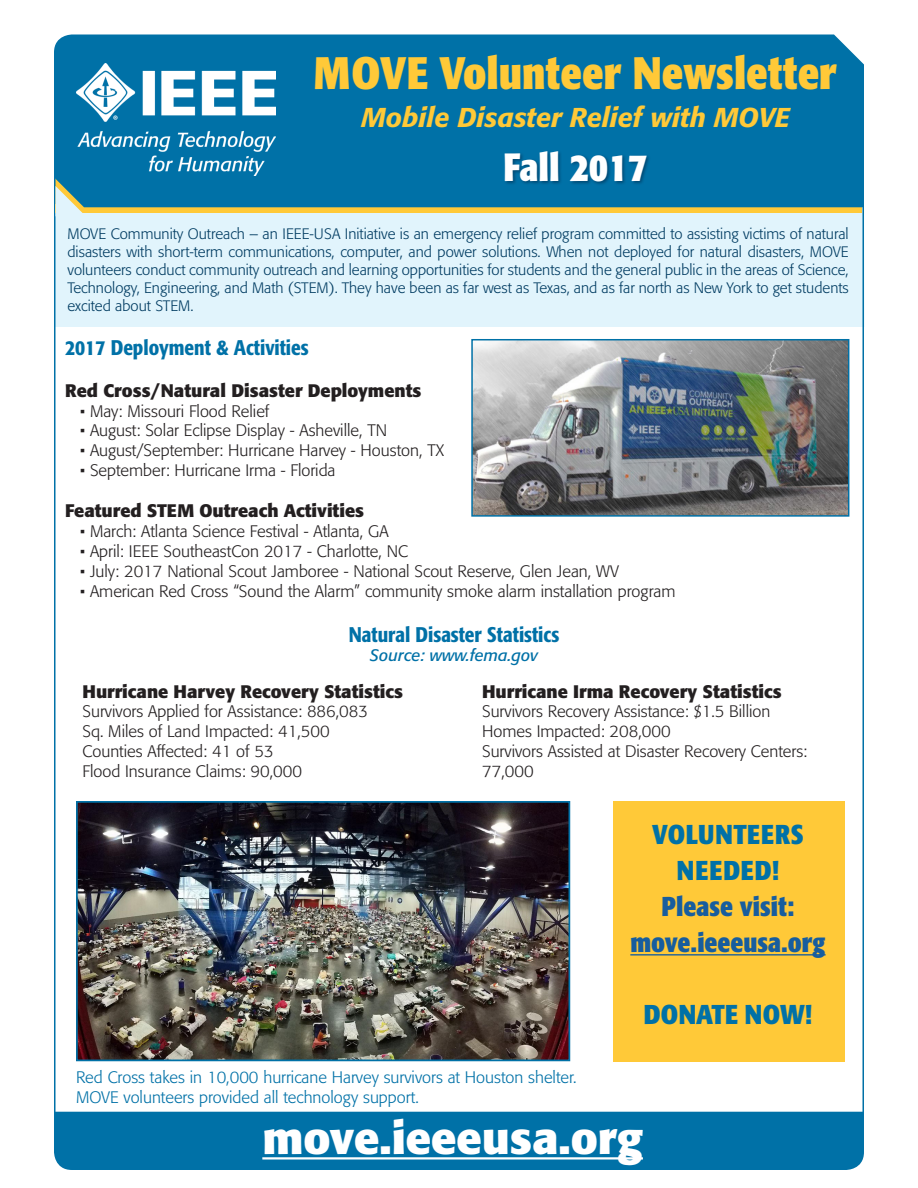
<style>
.page{position:relative;width:918px;height:1188px;background:#fff}
.page>*{position:absolute;margin:0;border:0;box-sizing:border-box;transform-origin:0 0}
.t1{font:700 condensed 45px "Formata";color:#ffc938}
.t2{font:700 45px "Formata";color:#fff}
.t3{font:700 condensed 39px "Formata";color:#fff}
.t4{font:italic 500 27px "Formata";color:#ffc938}
.t5{font:700 condensed 27px/36px "Formata";color:#175d9e;text-align:center}
.t6{font:700 condensed 27px "Formata";letter-spacing:.02em;color:#0071a7}
.t7{font:500 condensed 21px "Formata";color:#0071a7}
.t8{font:700 18px "Formata";color:#231f20}
.t9{font:300 16.5px/19.8px "Formata";color:#231f20}
.t10{font:300 16.5px/19.8px "Formata";color:#0071a7}
.t11{font:italic 16.5px "Formata";color:#0071a7}
.t12{font:300 15px/18px "Formata";color:#003b61;text-align:justify}
</style>
<div class="page">
<div style="left:54px;top:208px;width:810px;height:119px;background:#e1f4fc"></div>
<svg style="left:98px;top:207px;width:764px;height:6px;background:#f2c43d"></svg>
<svg style="left:54px;top:207px;width:44px;height:10px"></svg>
<div style="left:54px;top:34px;width:810px;height:173px;background:#0071a7"></div>
<div style="left:504px;top:150px;width:147px;height:36px;background:#003b61;opacity:.75"></div>
<img style="left:76px;top:63px;width:199px;height:112px">
<div style="left:613px;top:801px;width:232px;height:260px;background:#ffc938"></div>
<hr style="left:630px;top:954px;width:196px;height:2px;background:#175d9e">
<img style="left:474px;top:342px;width:372px;height:172px">
<div style="left:471px;top:339px;width:378px;height:178px;border:2px solid #0071a7"></div>
<img style="left:79px;top:804px;width:488px;height:254px">
<div style="left:76px;top:801px;width:494px;height:260px;border:2px solid #0071a7"></div>
<div style="left:54px;top:1112px;width:810px;height:58px;background:#0071a7"></div>
<hr style="left:262px;top:1157px;width:381px;height:3px;background:#fff">
<p class="t1" style="left:314px;top:46px;width:525px">MOVE Volunteer Newsletter</p>
<p class="t4" style="left:361px;top:101px;width:430px">Mobile Disaster Relief with MOVE</p>
<p class="t3" style="left:504px;top:143px;width:145px">Fall 2017</p>
<p class="t12" style="left:68px;top:225px;width:783px">MOVE Community Outreach – an IEEE-USA Initiative is an emergency relief program committed to assisting victims of natural disasters with short-term communications, computer, and power solutions. When not deployed for natural disasters, MOVE volunteers conduct community outreach and learning opportunities for students and the general public in the areas of Science, Technology, Engineering, and Math (STEM). They have been as far west as Texas, and as far north as New York to get students excited about STEM.</p>
<p class="t7" style="left:65px;top:335px;width:245px">2017 Deployment &amp; Activities</p>
<p class="t8" style="left:65px;top:379px;width:358px">Red Cross/Natural Disaster Deployments</p>
<p class="t9" style="left:80px;top:401px;width:191px">• May: Missouri Flood Relief</p>
<p class="t9" style="left:80px;top:421px;width:308px">• August: Solar Eclipse Display - Asheville, TN</p>
<p class="t9" style="left:80px;top:441px;width:365px">• August/September: Hurricane Harvey - Houston, TX</p>
<p class="t9" style="left:80px;top:461px;width:257px">• September: Hurricane Irma - Florida</p>
<p class="t8" style="left:65px;top:500px;width:300px">Featured STEM Outreach Activities</p>
<p class="t9" style="left:80px;top:522px;width:310px">• March: Atlanta Science Festival - Atlanta, GA</p>
<p class="t9" style="left:80px;top:542px;width:329px">• April: IEEE SoutheastCon 2017 - Charlotte, NC</p>
<p class="t9" style="left:80px;top:561px;width:540px">• July: 2017 National Scout Jamboree - National Scout Reserve, Glen Jean, WV</p>
<p class="t9" style="left:80px;top:581px;width:597px">• American Red Cross “Sound the Alarm” community smoke alarm installation program</p>
<p class="t7" style="left:349px;top:622px;width:212px">Natural Disaster Statistics</p>
<p class="t11" style="left:370px;top:646px;width:170px">Source: www.fema.gov</p>
<p class="t8" style="left:82px;top:680px;width:322px">Hurricane Harvey Recovery Statistics</p>
<p class="t9" style="left:82px;top:702px;width:287px">Survivors Applied for Assistance: 886,083</p>
<p class="t9" style="left:82px;top:722px;width:249px">Sq. Miles of Land Impacted: 41,500</p>
<p class="t9" style="left:82px;top:741px;width:193px">Counties Affected: 41 of 53</p>
<p class="t9" style="left:82px;top:761px;width:221px">Flood Insurance Claims: 90,000</p>
<p class="t8" style="left:482px;top:680px;width:301px">Hurricane Irma Recovery Statistics</p>
<p class="t9" style="left:482px;top:702px;width:290px">Survivors Recovery Assistance: $1.5 Billion</p>
<p class="t9" style="left:482px;top:722px;width:190px">Homes Impacted: 208,000</p>
<p class="t9" style="left:482px;top:741px;width:327px">Survivors Assisted at Disaster Recovery Centers:<br>77,000</p>
<p class="t6" style="left:652px;top:818px;width:153px">VOLUNTEERS</p>
<p class="t6" style="left:677px;top:854px;width:104px">NEEDED!</p>
<p class="t5" style="left:630px;top:888px;width:197px">Please visit: move.ieeeusa.org</p>
<p class="t10" style="left:76px;top:1068px;width:502px">Red Cross takes in 10,000 hurricane Harvey survivors at Houston shelter.<br>MOVE volunteers provided all technology support.</p>
<p class="t6" style="left:644px;top:998px;width:170px">DONATE NOW!</p>
<p class="t2" style="left:262px;top:1110px;width:382px">move.ieeeusa.org</p>
</div>
